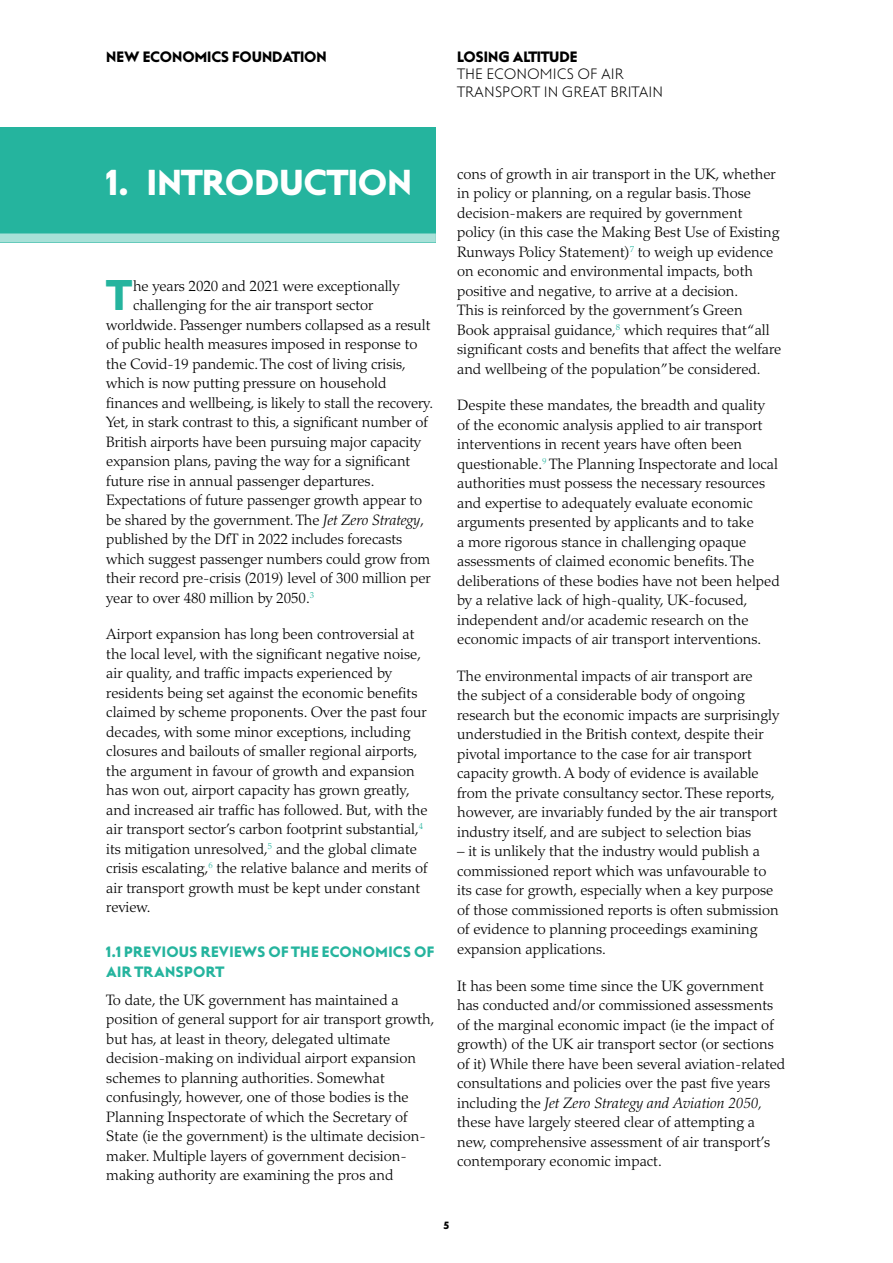
<style>
.page{position:relative;width:893px;height:1263px;background:#fff}
.page>*{position:absolute;margin:0;border:0;box-sizing:border-box;transform-origin:0 0}
.BODY-_drop_cap{font:42.9px "Steagal Bo";color:#25b49e}
.Newchapter_top{font:36px "Steagal Bo";color:#fff}
.BODY{font:300 15px/19.5px "Palatino LT Std";color:#000}
.BODY-_drop_cap-2{font:300 15px "Palatino LT Std";letter-spacing:-.005em;color:#000}
.CROSSHEAD_1{font:15px/19.5px "Steagal Bo";letter-spacing:.02em;color:#25b49e}
.t1{font:15px/17.2px "Steagal Li";color:#000}
.t2{font:15px "Steagal Bo";color:#000}
.t3{font:10.5px "Steagal Bo";color:#000}
.s1{font-style:italic}
</style>
<div class="page">
<div style="left:0;top:127px;width:436px;height:115px;background:#25b49e"></div>
<div style="left:0;top:233px;width:436px;height:9px;background:#a8e1d8"></div>
<p class="t2" style="left:106px;top:48px;width:222px">NEW ECONOMICS FOUNDATION</p>
<p class="t2" style="left:457px;top:48px;width:122px">LOSING ALTITUDE</p>
<p class="t1" style="left:457px;top:66px;width:207px">THE ECONOMICS OF AIR<br>TRANSPORT IN GREAT BRITAIN</p>
<p class="Newchapter_top" style="left:106px;top:162px;width:307px">1. INTRODUCTION</p>
<p class="BODY-_drop_cap" style="left:108px;top:271px;width:25px">T</p>
<p class="BODY-_drop_cap-2" style="left:133px;top:277px;width:268px">he years 2020 and 2021 were exceptionally</p>
<p class="BODY-_drop_cap-2" style="left:133px;top:296px;width:242px">challenging for the air transport sector</p>
<p class="BODY-_drop_cap-2" style="left:106px;top:316px;width:326px">worldwide. Passenger numbers collapsed as a result</p>
<p class="BODY-_drop_cap-2" style="left:106px;top:335px;width:313px">of public health measures imposed in response to</p>
<p class="BODY-_drop_cap-2" style="left:106px;top:355px;width:301px">the Covid-19 pandemic. The cost of living crisis,</p>
<p class="BODY-_drop_cap-2" style="left:106px;top:374px;width:282px">which is now putting pressure on household</p>
<p class="BODY-_drop_cap-2" style="left:106px;top:394px;width:328px">finances and wellbeing, is likely to stall the recovery.</p>
<p class="BODY-_drop_cap-2" style="left:106px;top:413px;width:323px">Yet, in stark contrast to this, a significant number of</p>
<p class="BODY-_drop_cap-2" style="left:106px;top:433px;width:316px">British airports have been pursuing major capacity</p>
<p class="BODY-_drop_cap-2" style="left:106px;top:452px;width:306px">expansion plans, paving the way for a significant</p>
<p class="BODY-_drop_cap-2" style="left:106px;top:472px;width:270px">future rise in annual passenger departures.</p>
<p class="BODY-_drop_cap-2" style="left:106px;top:491px;width:318px">Expectations of future passenger growth appear to</p>
<p class="BODY-_drop_cap-2" style="left:106px;top:511px;width:319px">be shared by the government. The <span class="s1">Jet Zero Strategy</span>,</p>
<p class="BODY-_drop_cap-2" style="left:106px;top:530px;width:297px">published by the DfT in 2022 includes forecasts</p>
<p class="BODY-_drop_cap-2" style="left:106px;top:550px;width:325px">which suggest passenger numbers could grow from</p>
<p class="BODY-_drop_cap-2" style="left:106px;top:569px;width:326px">their record pre-crisis (2019) level of 300 million per</p>
<p class="BODY-_drop_cap-2" style="left:106px;top:589px;width:209px">year to over 480 million by 2050.<sup>3</sup></p>
<p class="BODY" style="left:106px;top:625px;width:323px">Airport expansion has long been controversial at the local level, with the significant negative noise, air quality, and traffic impacts experienced by residents being set against the economic benefits claimed by scheme proponents. Over the past four decades, with some minor exceptions, including closures and bailouts of smaller regional airports, the argument in favour of growth and expansion has won out, airport capacity has grown greatly, and increased air traffic has followed. But, with the air transport sector’s carbon footprint substantial,<sup>4 </sup>its mitigation unresolved,<sup>5</sup> and the global climate crisis escalating,<sup>6</sup> the relative balance and merits of air transport growth must be kept under constant review.</p>
<h2 class="CROSSHEAD_1" style="left:106px;top:942px;width:329px">1.1 PREVIOUS REVIEWS OF THE ECONOMICS OF<br>AIR TRANSPORT</h2>
<p class="BODY" style="left:106px;top:990px;width:330px">To date, the UK government has maintained a position of general support for air transport growth, but has, at least in theory, delegated ultimate decision-making on individual airport expansion schemes to planning authorities. Somewhat confusingly, however, one of those bodies is the Planning Inspectorate of which the Secretary of State (ie the government) is the ultimate decision&shy;maker. Multiple layers of government decision&shy;making authority are examining the pros and</p>
<p class="BODY" style="left:457px;top:164px;width:326px">cons of growth in air transport in the UK, whether in policy or planning, on a regular basis. Those decision-makers are required by government policy (in this case the Making Best Use of Existing Runways Policy Statement)<sup>7</sup> to weigh up evidence on economic and environmental impacts, both positive and negative, to arrive at a decision.<br>This is reinforced by the government’s Green<br>Book appraisal guidance,<sup>8</sup> which requires that “all significant costs and benefits that affect the welfare and wellbeing of the population”be considered.</p>
<p class="BODY" style="left:457px;top:396px;width:324px">Despite these mandates, the breadth and quality of the economic analysis applied to air transport interventions in recent years have often been questionable.<sup>9</sup> The Planning Inspectorate and local authorities must possess the necessary resources and expertise to adequately evaluate economic arguments presented by applicants and to take<br>a more rigorous stance in challenging opaque assessments of claimed economic benefits. The deliberations of these bodies have not been helped by a relative lack of high-quality, UK-focused, independent and/or academic research on the economic impacts of air transport interventions.</p>
<p class="BODY" style="left:457px;top:666px;width:324px">The environmental impacts of air transport are<br>the subject of a considerable body of ongoing research but the economic impacts are surprisingly understudied in the British context, despite their pivotal importance to the case for air transport capacity growth. A body of evidence is available from the private consultancy sector. These reports, however, are invariably funded by the air transport industry itself, and are subject to selection bias</p>
<p class="BODY" style="left:457px;top:842px;width:323px">– it is unlikely that the industry would publish a commissioned report which was unfavourable to its case for growth, especially when a key purpose of those commissioned reports is often submission of evidence to planning proceedings examining expansion applications.</p>
<p class="BODY" style="left:457px;top:976px;width:330px">It has been some time since the UK government has conducted and/or commissioned assessments of the marginal economic impact (ie the impact of growth) of the UK air transport sector (or sections of it) While there have been several aviation-related consultations and policies over the past five years including the <span class="s1">Jet Zero Strategy and Aviation 2050, </span>these have largely steered clear of attempting a new, comprehensive assessment of air transport’s contemporary economic impact.</p>
<p class="t3" style="left:444px;top:1219px;width:7px">5</p>
</div>
